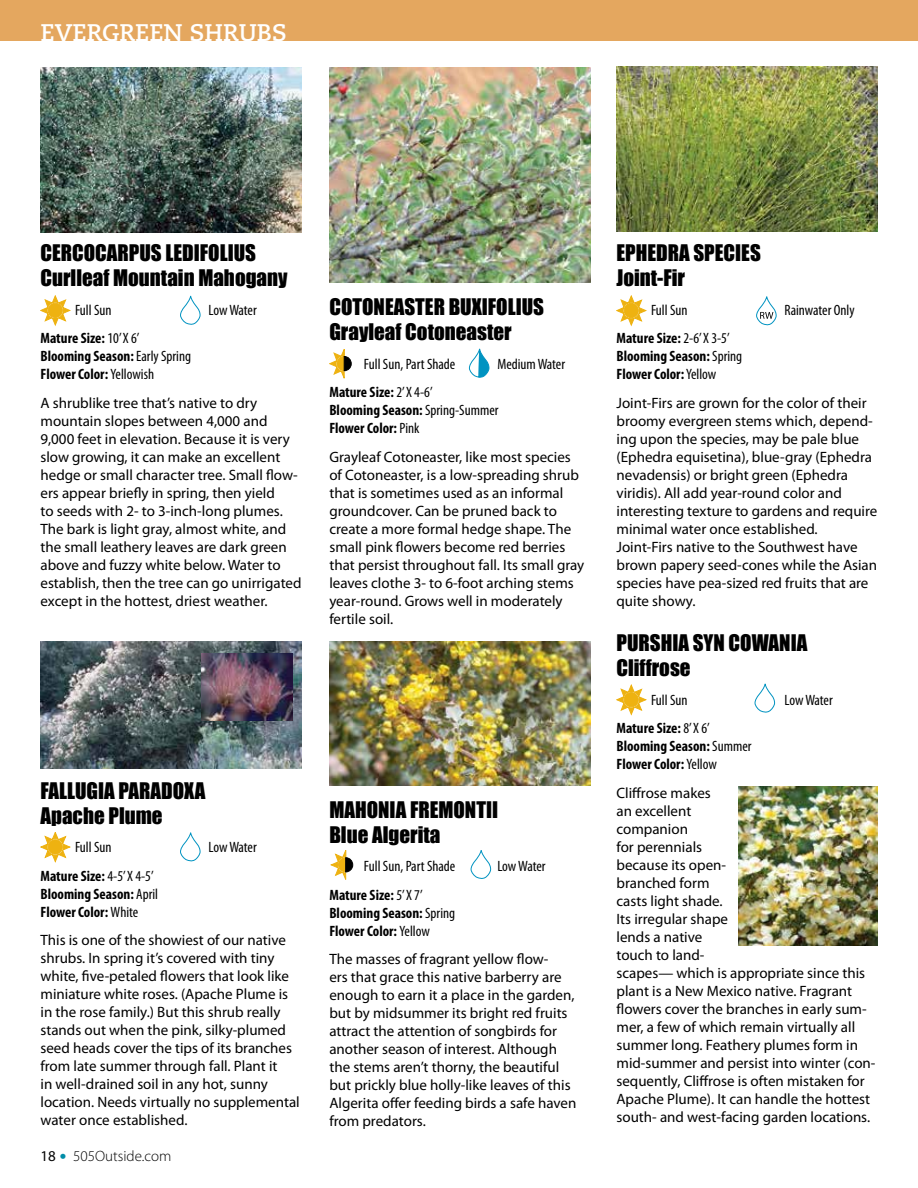
<style>
.page{position:relative;width:918px;height:1188px;background:#fff}
.page>*{position:absolute;margin:0;border:0;box-sizing:border-box;transform-origin:0 0}
.t1{font:700 24px "Caecilia LT Std";color:#fff}
.t2{font:21px/25.2px "Impact";color:#000}
.t3{font:15px/18px "Myriad Pro";color:#000}
.t4{font:700 condensed 15px/18px "Myriad Pro";color:#000}
.t5{font:condensed 15px "Myriad Pro";color:#000}
.t6{font:300 15px "Myriad Pro";color:#000}
.s1{font-weight:400}
.s2{font-weight:900;font-size:18px;color:#008da8}
</style>
<div class="page">
<svg style="left:616px;top:685px;width:30px;height:30px"></svg>
<svg style="left:754px;top:683px;width:21px;height:30px"></svg>
<div style="left:0;top:0;width:918px;height:40px;background:#e4a75f"></div>
<svg style="left:329px;top:349px;width:23px;height:30px"></svg>
<svg style="left:469px;top:348px;width:21px;height:30px"></svg>
<svg style="left:40px;top:296px;width:30px;height:29px"></svg>
<svg style="left:180px;top:295px;width:21px;height:30px"></svg>
<svg style="left:616px;top:296px;width:30px;height:29px"></svg>
<svg style="left:756px;top:296px;width:21px;height:29px"></svg>
<svg style="left:331px;top:850px;width:22px;height:30px"></svg>
<svg style="left:470px;top:850px;width:21px;height:29px"></svg>
<svg style="left:40px;top:832px;width:30px;height:30px"></svg>
<svg style="left:180px;top:832px;width:21px;height:30px"></svg>
<img style="left:40px;top:68px;width:262px;height:164px">
<img style="left:329px;top:68px;width:261px;height:215px">
<img style="left:617px;top:66px;width:261px;height:165px">
<img style="left:40px;top:641px;width:262px;height:128px">
<img style="left:329px;top:641px;width:261px;height:145px">
<img style="left:739px;top:787px;width:139px;height:159px">
<img style="left:202px;top:653px;width:91px;height:67px">
<h1 class="t1" style="left:40px;top:18px;width:248px">EVERGREEN SHRUBS</h1>
<h2 class="t2" style="left:40px;top:240px;width:249px">CERCOCARPUS LEDIFOLIUS<br>Curlleaf Mountain Mahogany</h2>
<p class="t5" style="left:75px;top:301px;width:38px">Full Sun</p>
<p class="t5" style="left:208px;top:301px;width:50px">Low Water</p>
<p class="t4" style="left:40px;top:329px;width:152px">Mature Size: <span class="s1">10’ X 6’<br></span>Blooming Season: <span class="s1">Early Spring<br></span>Flower Color: <span class="s1">Yellowish</span></p>
<p class="t3" style="left:40px;top:394px;width:263px">A shrublike tree that’s native to dry mountain slopes between 4,000 and 9,000 feet in elevation. Because it is very slow growing, it can make an excellent hedge or small character tree. Small flow&shy;ers appear briefly in spring, then yield<br>to seeds with 2- to 3-inch-long plumes.<br>The bark is light gray, almost white, and the small leathery leaves are dark green above and fuzzy white below. Water to establish, then the tree can go unirrigated except in the hottest, driest weather.</p>
<h2 class="t2" style="left:329px;top:294px;width:216px">COTONEASTER BUXIFOLIUS<br>Grayleaf Cotoneaster</h2>
<p class="t5" style="left:364px;top:355px;width:93px">Full Sun, Part Shade</p>
<p class="t5" style="left:497px;top:355px;width:69px">Medium Water</p>
<p class="t4" style="left:329px;top:383px;width:171px">Mature Size: <span class="s1">2’ X 4-6’<br></span>Blooming Season: <span class="s1">Spring-Summer<br></span>Flower Color: <span class="s1">Pink</span></p>
<p class="t3" style="left:329px;top:448px;width:256px">Grayleaf Cotoneaster, like most species of Cotoneaster, is a low-spreading shrub that is sometimes used as an informal groundcover. Can be pruned back to create a more formal hedge shape. The small pink flowers become red berries that persist throughout fall. Its small gray leaves clothe 3- to 6-foot arching stems year-round. Grows well in moderately fertile soil.</p>
<h2 class="t2" style="left:40px;top:777px;width:167px">FALLUGIA PARADOXA<br>Apache Plume</h2>
<p class="t5" style="left:75px;top:838px;width:38px">Full Sun</p>
<p class="t5" style="left:208px;top:838px;width:50px">Low Water</p>
<p class="t4" style="left:40px;top:867px;width:119px">Mature Size: <span class="s1">4-5’ X 4-5’<br></span>Blooming Season: <span class="s1">April<br></span>Flower Color: <span class="s1">White</span></p>
<p class="t3" style="left:40px;top:931px;width:261px">This is one of the showiest of our native shrubs. In spring it’s covered with tiny white, five-petaled flowers that look like miniature white roses. (Apache Plume is in the rose family.) But this shrub really stands out when the pink, silky-plumed seed heads cover the tips of its branches from late summer through fall. Plant it<br>in well-drained soil in any hot, sunny location. Needs virtually no supplemental water once established.</p>
<p class="t6" style="left:40px;top:1147px;width:132px"><span class="s1">18</span> <span class="s2">•</span> 505Outside.com</p>
<h2 class="t2" style="left:329px;top:796px;width:170px">MAHONIA FREMONTII<br>Blue Algerita</h2>
<p class="t5" style="left:364px;top:857px;width:93px">Full Sun, Part Shade</p>
<p class="t5" style="left:497px;top:857px;width:50px">Low Water</p>
<p class="t4" style="left:329px;top:885px;width:127px">Mature Size: <span class="s1">5’ X 7’<br></span>Blooming Season: <span class="s1">Spring<br></span>Flower Color: <span class="s1">Yellow</span></p>
<p class="t3" style="left:329px;top:950px;width:249px">The masses of fragrant yellow flow-<br>ers that grace this native barberry are enough to earn it a place in the garden, but by midsummer its bright red fruits attract the attention of songbirds for another season of interest. Although the stems aren’t thorny, the beautiful but prickly blue holly-like leaves of this Algerita offer feeding birds a safe haven from predators.</p>
<h2 class="t2" style="left:616px;top:240px;width:146px">EPHEDRA SPECIES<br>Joint-Fir</h2>
<p class="t5" style="left:651px;top:301px;width:38px">Full Sun</p>
<p class="t5" style="left:784px;top:301px;width:72px">Rainwater Only</p>
<p class="t4" style="left:616px;top:329px;width:127px">Mature Size: <span class="s1">2-6’ X 3-5’<br></span>Blooming Season: <span class="s1">Spring<br></span>Flower Color: <span class="s1">Yellow</span></p>
<p class="t3" style="left:616px;top:394px;width:262px">Joint-Firs are grown for the color of their broomy evergreen stems which, depend&shy;ing upon the species, may be pale blue (Ephedra equisetina), blue-gray (Ephedra nevadensis) or bright green (Ephedra viridis). All add year-round color and interesting texture to gardens and require minimal water once established.<br>Joint-Firs native to the Southwest have brown papery seed-cones while the Asian species have pea-sized red fruits that are quite showy.</p>
<h2 class="t2" style="left:616px;top:630px;width:192px">PURSHIA SYN COWANIA<br>Cliffrose</h2>
<p class="t5" style="left:651px;top:691px;width:38px">Full Sun</p>
<p class="t5" style="left:784px;top:691px;width:50px">Low Water</p>
<p class="t4" style="left:616px;top:719px;width:137px">Mature Size: <span class="s1">8’ X 6’<br></span>Blooming Season: <span class="s1">Summer<br></span>Flower Color: <span class="s1">Yellow</span></p>
<p class="t3" style="left:616px;top:784px;width:261px">Cliffrose makes<br>an excellent<br>companion<br>for perennials<br>because its open-<br>branched form<br>casts light shade.<br>Its irregular shape<br>lends a native<br>touch to land-<br>scapes— which is appropriate since this plant is a New Mexico native. Fragrant flowers cover the branches in early sum&shy;mer, a few of which remain virtually all summer long. Feathery plumes form in mid-summer and persist into winter (con&shy;sequently, Cliffrose is often mistaken for<br>Apache Plume). It can handle the hottest south- and west-facing garden locations.</p>
</div>
